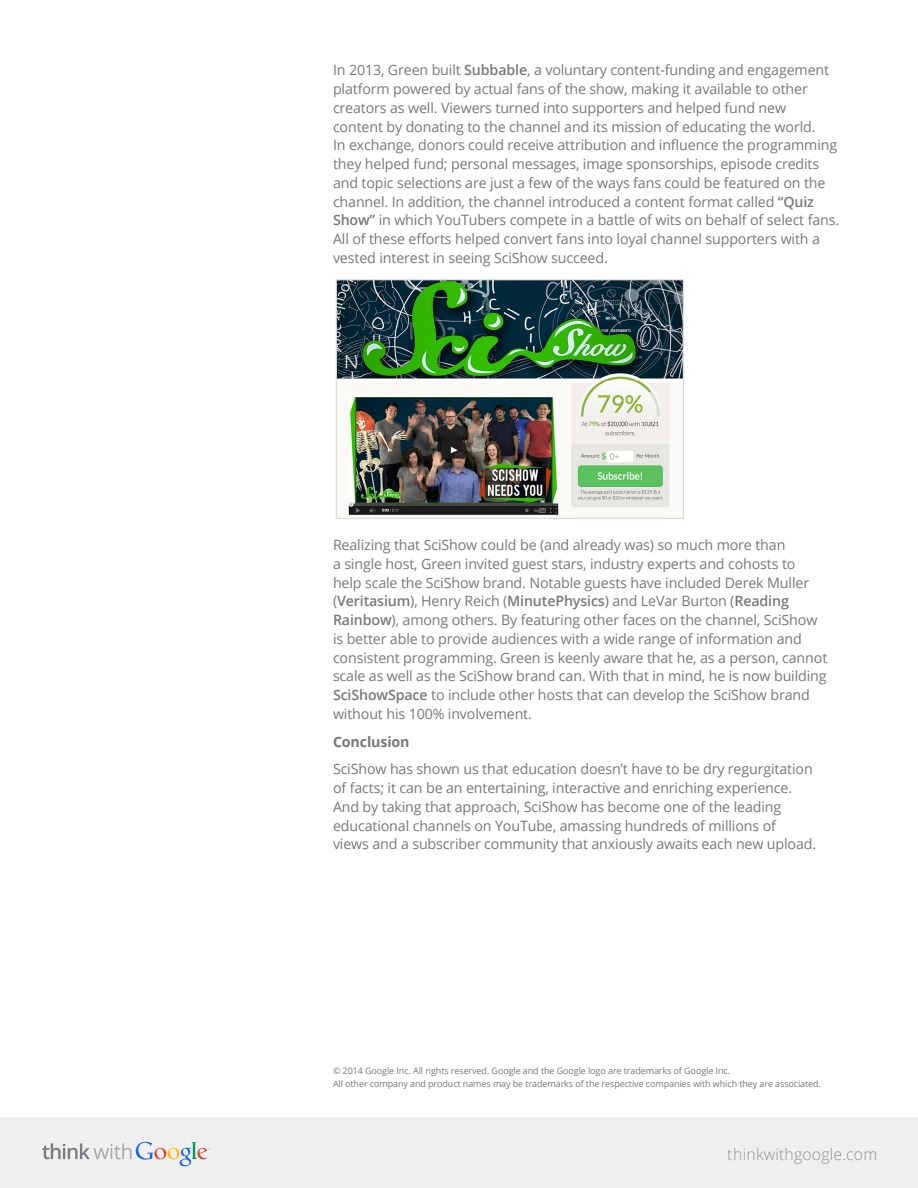
<style>
.page{position:relative;width:918px;height:1188px;background:#fff}
.page>*{position:absolute;margin:0;border:0;box-sizing:border-box;transform-origin:0 0}
.t1{font:300 15.75px "Open Sans";letter-spacing:.01em;color:#666766}
.t2{font:14.25px/18.8px "Open Sans";letter-spacing:-.01em;color:#77787b}
.t3{font:700 14.25px "Open Sans";letter-spacing:-.01em;color:#77787b}
.t4{font:9px/13.5px "Open Sans";letter-spacing:-.01em;color:#77787b}
.s1{font-weight:600}
</style>
<div class="page">
<img style="left:335px;top:279px;width:349px;height:240px">
<div style="left:0;top:1117px;width:918px;height:71px;background:#f0eff0"></div>
<svg style="left:42px;top:1142px;width:168px;height:24px"></svg>
<p class="t2" style="left:333px;top:60px;width:508px">In 2013, Green built <span class="s1">Subbable</span>, a voluntary content-funding and engagement platform powered by actual fans of the show, making it available to other creators as well. Viewers turned into supporters and helped fund new content by donating to the channel and its mission of educating the world.<br>In exchange, donors could receive attribution and influence the programming they helped fund; personal messages, image sponsorships, episode credits and topic selections are just a few of the ways fans could be featured on the channel. In addition, the channel introduced a content format called <span class="s1">“Quiz Show”</span> in which YouTubers compete in a battle of wits on behalf of select fans.<br>All of these efforts helped convert fans into loyal channel supporters with a vested interest in seeing SciShow succeed.</p>
<p class="t2" style="left:333px;top:535px;width:496px">Realizing that SciShow could be (and already was) so much more than<br>a single host, Green invited guest stars, industry experts and cohosts to help scale the SciShow brand. Notable guests have included Derek Muller (<span class="s1">Veritasium</span>), Henry Reich (<span class="s1">MinutePhysics</span>) and LeVar Burton (<span class="s1">Reading Rainbow</span>), among others. By featuring other faces on the channel, SciShow is better able to provide audiences with a wide range of information and consistent programming. Green is keenly aware that he, as a person, cannot scale as well as the SciShow brand can. With that in mind, he is now building <span class="s1">SciShowSpace</span> to include other hosts that can develop the SciShow brand without his 100% involvement.</p>
<p class="t3" style="left:333px;top:731px;width:78px">Conclusion</p>
<p class="t2" style="left:333px;top:760px;width:485px">SciShow has shown us that education doesn’t have to be dry regurgitation of facts; it can be an entertaining, interactive and enriching experience.<br>And by taking that approach, SciShow has become one of the leading educational channels on YouTube, amassing hundreds of millions of<br>views and a subscriber community that anxiously awaits each new upload.</p>
<p class="t4" style="left:333px;top:1064px;width:490px">© 2014 Google Inc. All rights reserved. Google and the Google logo are trademarks of Google Inc.<br>All other company and product names may be trademarks of the respective companies with which they are associated.</p>
<p class="t1" style="left:728px;top:1143px;width:151px">thinkwithgoogle.com</p>
</div>
